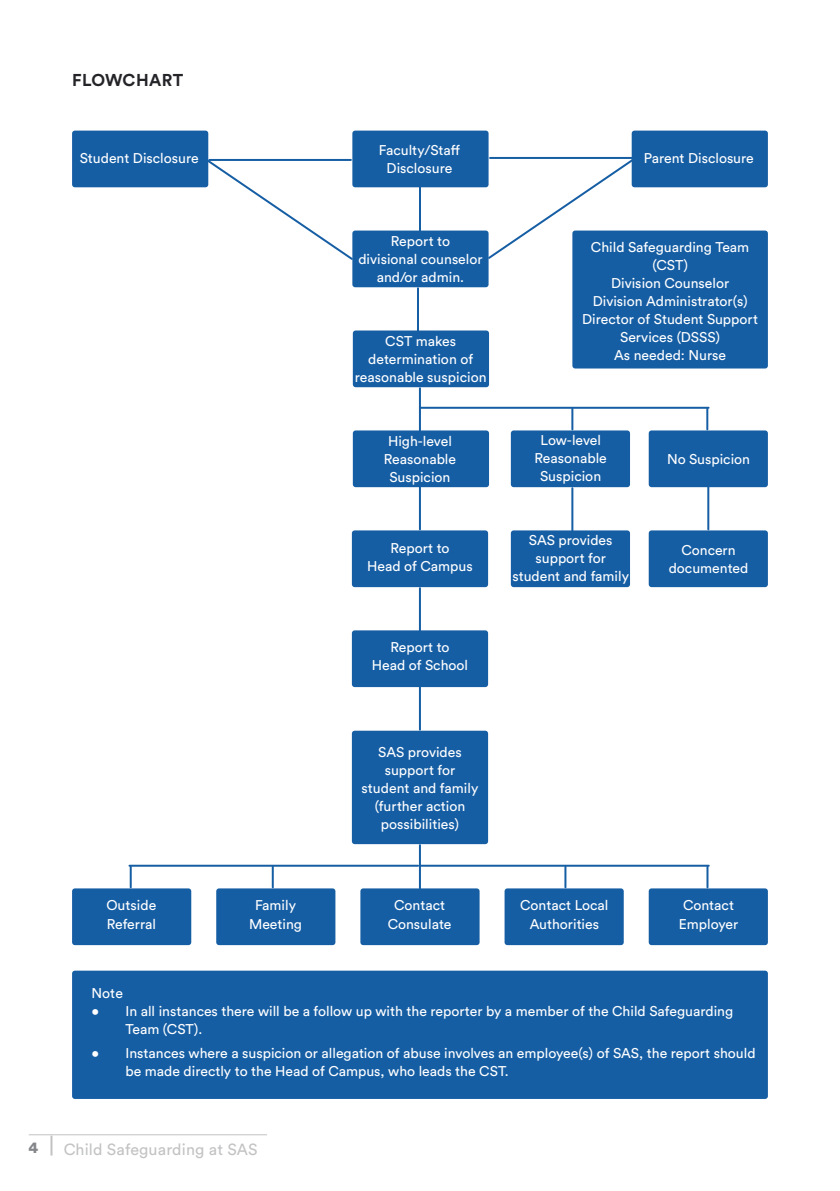
<style>
.page{position:relative;width:840px;height:1191px;background:#fff}
.page>*{position:absolute;margin:0;border:0;box-sizing:border-box;transform-origin:0 0}
.t1{font:700 17px "Circular Std";letter-spacing:.02em;color:#252429}
.t2{font:16px "Circular Std";letter-spacing:.01em;color:#858689}
.t3{font:900 16px "Circular Std";color:#858689}
.t4{font:14px/18px "Circular Std";color:#fff;text-align:center}
</style>
<div class="page">
<hr style="left:29px;top:1134px;width:238px;height:1px;background:#858689">
<hr style="left:50px;top:1135px;width:2px;height:20px;background:#858689">
<div style="left:72px;top:970px;width:695px;height:129px;background:#165ea4;border-radius:3px"></div>
<div style="left:351px;top:730px;width:137px;height:114px;background:#165ea4;border-radius:3px"></div>
<div style="left:572px;top:230px;width:195px;height:138px;background:#165ea4;border-radius:3px"></div>
<div style="left:351px;top:630px;width:137px;height:57px;background:#165ea4;border-radius:3px"></div>
<div style="left:351px;top:530px;width:137px;height:57px;background:#165ea4;border-radius:3px"></div>
<div style="left:352px;top:430px;width:137px;height:57px;background:#165ea4;border-radius:3px"></div>
<div style="left:352px;top:330px;width:137px;height:57px;background:#165ea4;border-radius:3px"></div>
<div style="left:352px;top:230px;width:136px;height:57px;background:#165ea4;border-radius:3px"></div>
<div style="left:352px;top:131px;width:136px;height:56px;background:#165ea4;border-radius:3px"></div>
<div style="left:72px;top:131px;width:136px;height:56px;background:#165ea4;border-radius:3px"></div>
<div style="left:631px;top:131px;width:136px;height:56px;background:#165ea4;border-radius:3px"></div>
<div style="left:72px;top:888px;width:119px;height:57px;background:#165ea4;border-radius:3px"></div>
<div style="left:504px;top:888px;width:119px;height:57px;background:#165ea4;border-radius:3px"></div>
<div style="left:648px;top:888px;width:119px;height:57px;background:#165ea4;border-radius:3px"></div>
<div style="left:216px;top:888px;width:119px;height:57px;background:#165ea4;border-radius:3px"></div>
<div style="left:360px;top:888px;width:119px;height:57px;background:#165ea4;border-radius:3px"></div>
<div style="left:510px;top:430px;width:119px;height:57px;background:#165ea4;border-radius:3px"></div>
<div style="left:510px;top:530px;width:119px;height:57px;background:#165ea4;border-radius:3px"></div>
<div style="left:648px;top:530px;width:119px;height:57px;background:#165ea4;border-radius:3px"></div>
<div style="left:648px;top:430px;width:119px;height:57px;background:#165ea4;border-radius:3px"></div>
<hr style="left:419px;top:187px;width:2px;height:43px;background:#165ea4">
<hr style="left:417px;top:288px;width:2px;height:43px;background:#165ea4">
<hr style="left:418px;top:388px;width:2px;height:43px;background:#165ea4">
<hr style="left:571px;top:409px;width:2px;height:20px;background:#165ea4">
<hr style="left:706px;top:409px;width:2px;height:20px;background:#165ea4">
<hr style="left:418px;top:486px;width:2px;height:43px;background:#165ea4">
<hr style="left:571px;top:488px;width:2px;height:43px;background:#165ea4">
<hr style="left:707px;top:486px;width:2px;height:43px;background:#165ea4">
<hr style="left:418px;top:588px;width:2px;height:43px;background:#165ea4">
<hr style="left:418px;top:686px;width:2px;height:43px;background:#165ea4">
<hr style="left:418px;top:845px;width:2px;height:43px;background:#165ea4">
<hr style="left:419px;top:407px;width:289px;height:2px;background:#165ea4">
<hr style="left:564px;top:866px;width:2px;height:21px;background:#165ea4">
<hr style="left:706px;top:866px;width:2px;height:21px;background:#165ea4">
<hr style="left:420px;top:864px;width:288px;height:2px;background:#165ea4">
<hr style="left:271px;top:866px;width:2px;height:21px;background:#165ea4">
<hr style="left:130px;top:866px;width:2px;height:21px;background:#165ea4">
<hr style="left:129px;top:864px;width:289px;height:2px;background:#165ea4">
<svg style="left:205px;top:158px;width:149px;height:104px"></svg>
<svg style="left:486px;top:157px;width:149px;height:104px"></svg>
<p class="t1" style="left:72px;top:69px;width:112px">FLOWCHART</p>
<p class="t4" style="left:378px;top:141px;width:83px">Faculty/Staff<br>Disclosure</p>
<p class="t4" style="left:80px;top:149px;width:120px">Student Disclosure</p>
<p class="t4" style="left:643px;top:149px;width:111px">Parent Disclosure</p>
<p class="t4" style="left:358px;top:232px;width:126px">Report to<br>divisional counselor and/or admin.</p>
<p class="t4" style="left:354px;top:332px;width:133px">CST makes determination of reasonable suspicion</p>
<p class="t4" style="left:383px;top:432px;width:74px">High-level<br>Reasonable<br>Suspicion</p>
<p class="t4" style="left:367px;top:538px;width:107px">Report to<br>Head of Campus</p>
<p class="t4" style="left:371px;top:638px;width:98px">Report to<br>Head of School</p>
<p class="t4" style="left:582px;top:237px;width:177px">Child Safeguarding Team (CST)<br>Division Counselor<br>Division Administrator(s)<br>Director of Student Support<br>Services (DSSS)<br>As needed: Nurse</p>
<p class="t4" style="left:534px;top:430px;width:74px">Low-level<br>Reasonable<br>Suspicion</p>
<p class="t4" style="left:666px;top:450px;width:85px">No Suspicion</p>
<p class="t4" style="left:512px;top:530px;width:118px">SAS provides support for student and family</p>
<p class="t4" style="left:668px;top:540px;width:81px">Concern documented</p>
<p class="t4" style="left:361px;top:742px;width:118px">SAS provides support for student and family (further action possibilities)</p>
<p class="t4" style="left:106px;top:896px;width:51px;text-align:left">Outside<br>Referral</p>
<p class="t4" style="left:249px;top:896px;width:54px">Family<br>Meeting</p>
<p class="t4" style="left:387px;top:896px;width:65px">Contact<br>Consulate</p>
<p class="t4" style="left:520px;top:896px;width:90px">Contact Local<br>Authorities</p>
<p class="t4" style="left:678px;top:896px;width:61px">Contact<br>Employer</p>
<p class="t4" style="left:91px;top:984px;width:33px">Note</p>
<p class="t4" style="left:125px;top:1002px;width:609px;text-align:left;text-indent:-34px">• In all instances there will be a follow up with the reporter by a member of the Child Safeguarding<br>Team (CST).</p>
<p class="t4" style="left:125px;top:1044px;width:631px;text-align:left;text-indent:-34px">• Instances where a suspicion or allegation of abuse involves an employee(s) of SAS, the report should be made directly to the Head of Campus, who leads the CST.</p>
<p class="t3" style="left:28px;top:1137px;width:11px">4</p>
<p class="t2" style="left:64px;top:1140px;width:195px">Child Safeguarding at SAS</p>
</div>
